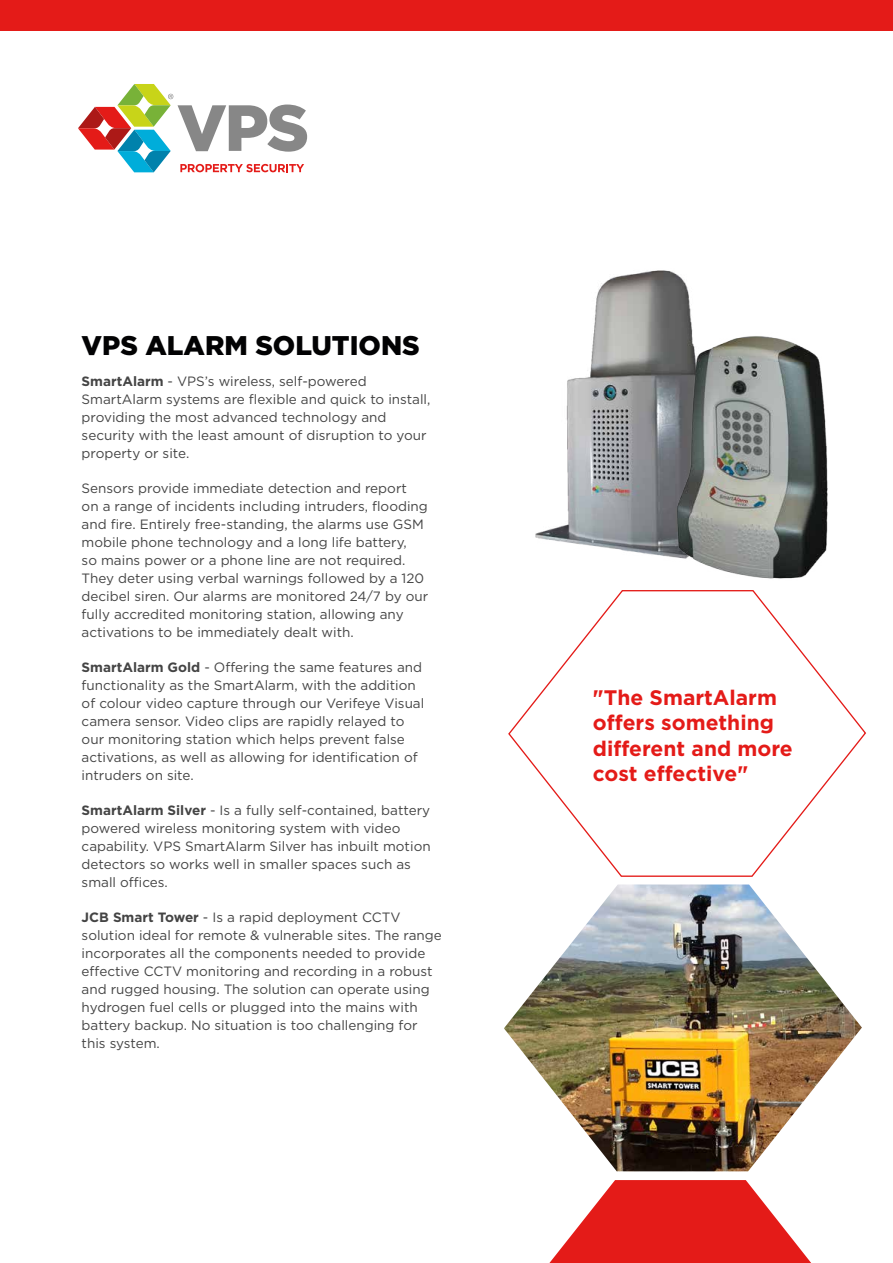
<style>
.page{position:relative;width:893px;height:1263px;background:#fff}
.page>*{position:absolute;margin:0;border:0;box-sizing:border-box;transform-origin:0 0}
.t1{font:900 27px "Gotham";color:#020203}
.t2{font:700 21px/25.2px "Gotham";color:#e41b18}
.t3{font:13.5px/18px "Gotham";color:#444}
.s1{font-weight:700}
</style>
<div class="page">
<div style="left:0;top:0;width:893px;height:31px;background:#e41b18"></div>
<svg style="left:549px;top:1180px;width:262px;height:83px"></svg>
<svg style="left:78px;top:84px;width:229px;height:88px"></svg>
<svg style="left:508px;top:590px;width:358px;height:287px"></svg>
<img style="left:504px;top:884px;width:358px;height:287px">
<img style="left:535px;top:270px;width:157px;height:287px">
<img style="left:667px;top:328px;width:161px;height:251px">
<h1 class="t1" style="left:82px;top:327px;width:340px">VPS ALARM SOLUTIONS</h1>
<p class="t3" style="left:82px;top:372px;width:350px"><span class="s1">SmartAlarm</span> - VPS’s wireless, self-powered SmartAlarm systems are flexible and quick to install, providing the most advanced technology and security with the least amount of disruption to your property or site.</p>
<p class="t3" style="left:82px;top:479px;width:348px">Sensors provide immediate detection and report<br>on a range of incidents including intruders, flooding and fire. Entirely free-standing, the alarms use GSM mobile phone technology and a long life battery,<br>so mains power or a phone line are not required.<br>They deter using verbal warnings followed by a 120 decibel siren. Our alarms are monitored 24/7 by our fully accredited monitoring station, allowing any activations to be immediately dealt with.</p>
<p class="t3" style="left:82px;top:658px;width:344px"><span class="s1">SmartAlarm Gold</span> - Offering the same features and functionality as the SmartAlarm, with the addition of colour video capture through our Verifeye Visual camera sensor. Video clips are rapidly relayed to our monitoring station which helps prevent false activations, as well as allowing for identification of intruders on site.</p>
<p class="t3" style="left:82px;top:801px;width:351px"><span class="s1">SmartAlarm Silver</span> - Is a fully self-contained, battery powered wireless monitoring system with video capability. VPS SmartAlarm Silver has inbuilt motion detectors so works well in smaller spaces such as small offices.</p>
<p class="t3" style="left:82px;top:908px;width:362px"><span class="s1">JCB Smart Tower</span> - Is a rapid deployment CCTV solution ideal for remote &amp; vulnerable sites. The range incorporates all the components needed to provide effective CCTV monitoring and recording in a robust and rugged housing. The solution can operate using hydrogen fuel cells or plugged into the mains with battery backup. No situation is too challenging for this system.</p>
<h2 class="t2" style="left:593px;top:685px;width:201px">"The SmartAlarm offers something different and more cost effective"</h2>
</div>
